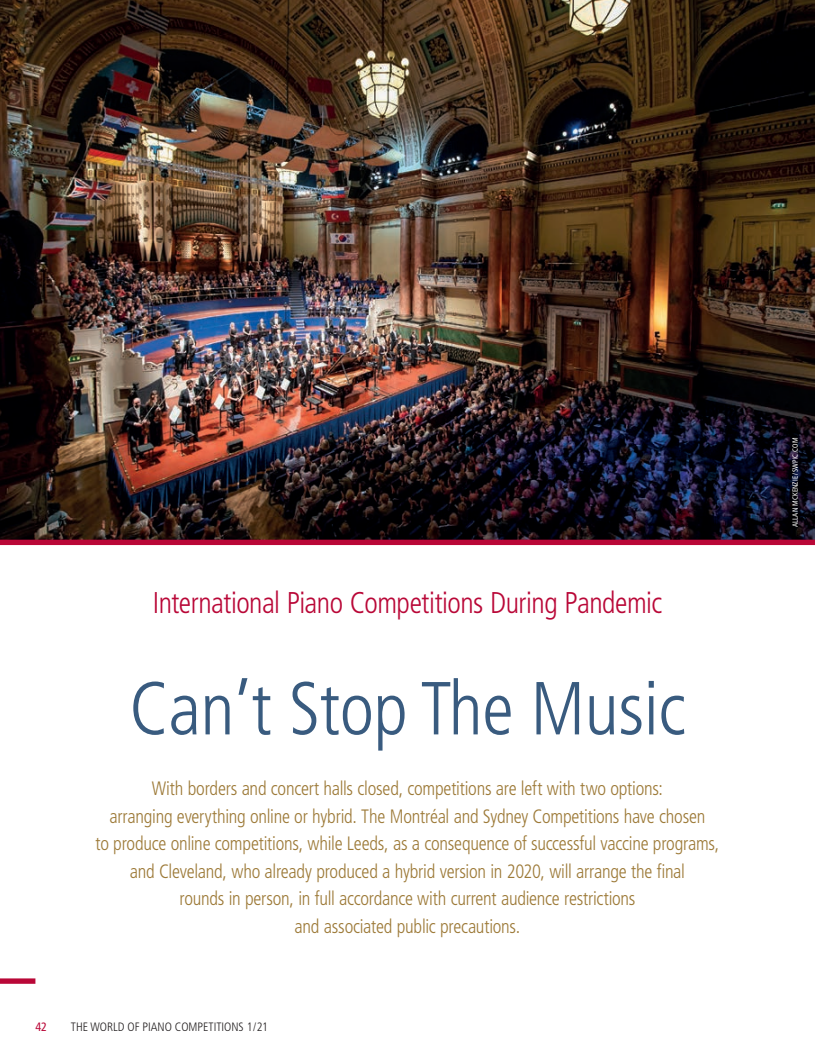
<style>
.page{position:relative;width:815px;height:1063px;background:#fff}
.page>*{position:absolute;margin:0;border:0;box-sizing:border-box;transform-origin:0 0}
.t1{font:300 condensed 75px "Frutiger LT Std";letter-spacing:-.005em;color:#395b7f}
.t2{font:300 condensed 30px "Frutiger LT Std";letter-spacing:-.015em;color:#b90737;scale:.96 1}
.t3{font:300 condensed 19.38px/27.5px "Frutiger LT Std";letter-spacing:-.015em;color:#9d7a38;text-align:center;scale:.96 1}
.t4{font:300 condensed 12.12px "Frutiger LT Std";color:#231f20}
.t5{font:condensed 12.12px "Frutiger LT Std";color:#b90737}
.t6{font:condensed 7.5px "Frutiger LT Std";letter-spacing:.02em;color:#fff;scale:.96 1}
</style>
<div class="page">
<img style="left:0;top:0;width:815px;height:540px">
<div style="left:0;top:540px;width:815px;height:5px;background:#b90737"></div>
<div style="left:0;top:978px;width:35px;height:6px;background:#b90737"></div>
<h2 class="t2" style="left:153px;top:585px;width:532px">International Piano Competitions During Pandemic</h2>
<h1 class="t1" style="left:129px;top:666px;width:558px">Can’t Stop The Music</h1>
<p class="t3" style="left:96px;top:775px;width:651px">With borders and concert halls closed, competitions are left with two options:<br>arranging everything online or hybrid. The Montréal and Sydney Competitions have chosen<br>to produce online competitions, while Leeds, as a consequence of successful vaccine programs, and Cleveland, who already produced a hybrid version in 2020, will arrange the final<br>rounds in person, in full accordance with current audience restrictions<br>and associated public precautions.</p>
<p class="t5" style="left:35px;top:1019px;width:13px">42</p>
<p class="t4" style="left:71px;top:1019px;width:199px">THE WORLD OF PIANO COMPETITIONS 1/21</p>
<p class="t6" style="left:791px;top:527px;width:95px;rotate:-90deg">ALLAN MCKENZIE/SWPIC.COM</p>
</div>
